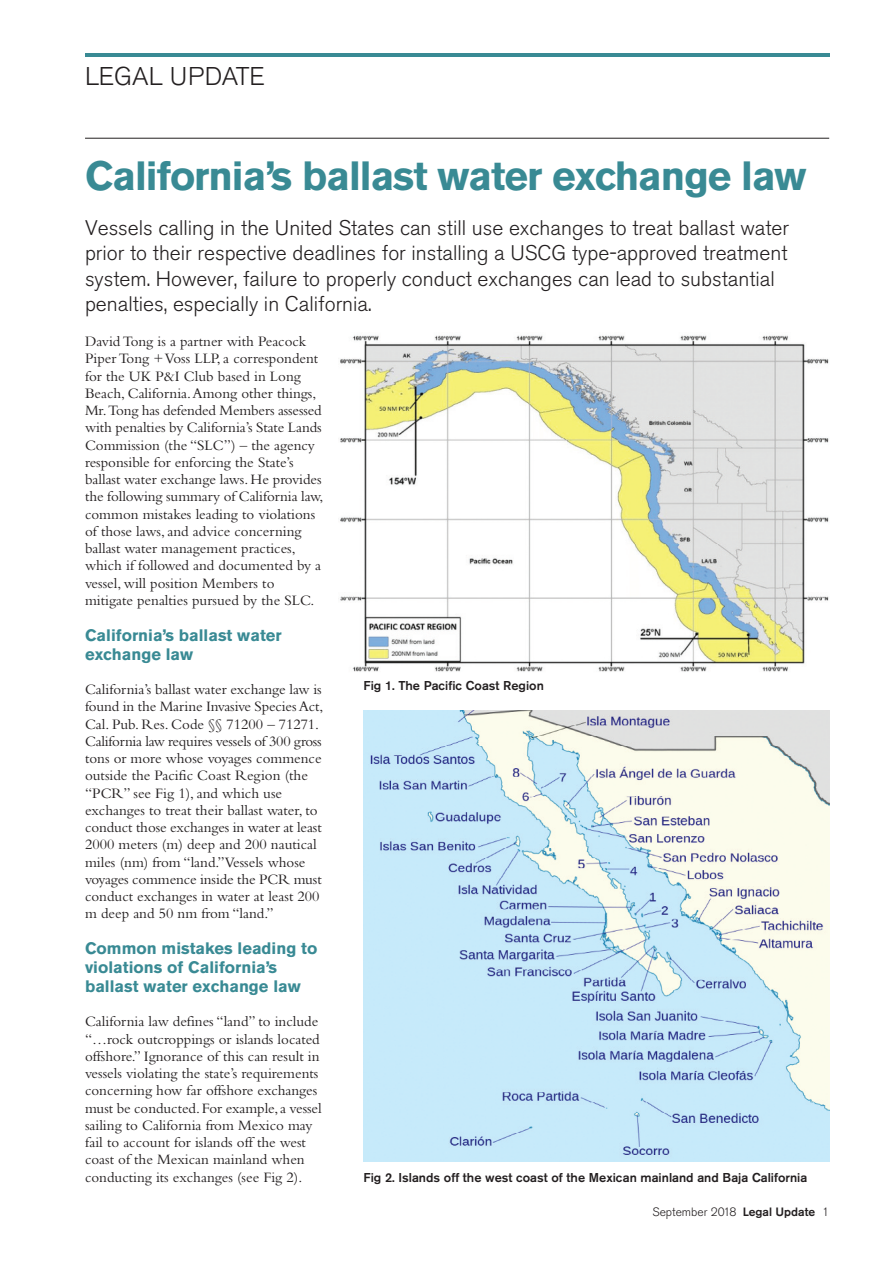
<style>
.page{position:relative;width:893px;height:1263px;background:#fff}
.page>*{position:absolute;margin:0;border:0;box-sizing:border-box;transform-origin:0 0}
.t1{font:700 40.5px "Akzidenz Grotesk BE";letter-spacing:-.025em;color:#398a94}
.t2{font:300 25.5px "Akzidenz Grotesk Pro";color:#231f20}
.t3{font:300 21px/25.5px "Akzidenz Grotesk BE";color:#231f20}
.t4{font:700 16.5px/18.8px "Akzidenz Grotesk BE";color:#398a94}
.t5{font:15px/17.2px "Bembo";color:#231f20}
.t6{font:500 12.75px "Akzidenz Grotesk BE";color:#231f20}
.t7{font:300 12px "Akzidenz Grotesk BE";color:#231f20}
.s1{font-weight:500}
</style>
<div class="page">
<img style="left:340px;top:335px;width:489px;height:337px">
<hr style="left:85px;top:138px;width:744px;height:1px;background:#231f20">
<hr style="left:85px;top:53px;width:744px;height:4px;background:#398a94">
<img style="left:364px;top:711px;width:465px;height:451px">
<h2 class="t2" style="left:85px;top:65px;width:181px">LEGAL UPDATE</h2>
<h1 class="t1" style="left:85px;top:160px;width:723px">California’s ballast water exchange law</h1>
<p class="t3" style="left:85px;top:215px;width:706px">Vessels calling in the United States can still use exchanges to treat ballast water prior to their respective deadlines for installing a USCG type-approved treatment system. However, failure to properly conduct exchanges can lead to substantial penalties, especially in California.</p>
<p class="t5" style="left:85px;top:334px;width:240px">DavidTong is a partner with Peacock PiperTong +Voss LLP, a correspondent for the UK P&amp;I Club based in Long Beach, California.Among other things, Mr.Tong has defended Members assessed with penalties by California’s State Lands Commission (the “SLC”) – the agency responsible for enforcing the State’s ballast water exchange laws.He provides the following summary of California law, common mistakes leading to violations of those laws, and advice concerning ballast water management practices, which if followed and documented by a vessel, will position Members to mitigate penalties pursued by the SLC.</p>
<p class="t4" style="left:85px;top:627px;width:198px">California’s ballast water exchange law</p>
<p class="t5" style="left:85px;top:682px;width:240px">California’s ballast water exchange law is found in the Marine Invasive Species Act, Cal. Pub. Res. Code §§ 71200 – 71271.<br>California law requires vessels of 300 gross tons or more whose voyages commence outside the Pacific Coast Region (the “PCR” see Fig 1), and which use exchanges to treat their ballast water, to conduct those exchanges in water at least 2000 meters (m) deep and 200 nautical miles (nm) from “land.”Vessels whose voyages commence inside the PCR must conduct exchanges in water at least 200 m deep and 50 nm from “land.”</p>
<p class="t4" style="left:85px;top:940px;width:234px">Common mistakes leading to violations of California’s ballast water exchange law</p>
<p class="t5" style="left:85px;top:1014px;width:238px">California law defines “land” to include “…rock outcroppings or islands located offshore.” Ignorance of this can result in vessels violating the state’s requirements concerning how far offshore exchanges must be conducted.For example,a vessel sailing to California from Mexico may fail to account for islands off the west coast of the Mexican mainland when conducting its exchanges (see Fig 2).</p>
<p class="t6" style="left:364px;top:680px;width:182px">Fig 1. The Pacific Coast Region</p>
<p class="t6" style="left:364px;top:1172px;width:445px">Fig 2. Islands off the west coast of the Mexican mainland and Baja California</p>
<p class="t7" style="left:652px;top:1205px;width:178px">September 2018 <span class="s1">Legal Update</span> 1</p>
</div>
